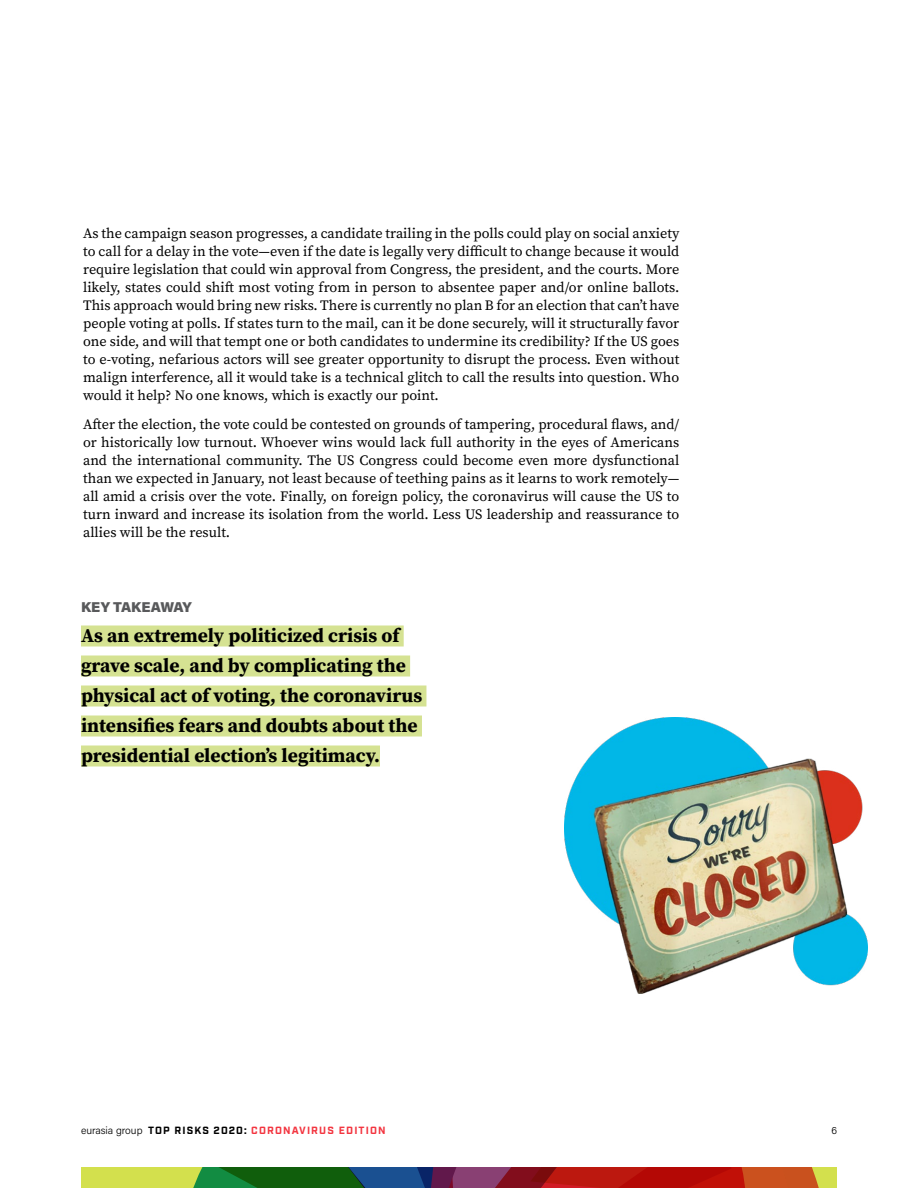
<style>
.page{position:relative;width:918px;height:1188px;background:#fff}
.page>*{position:absolute;margin:0;border:0;box-sizing:border-box;transform-origin:0 0}
.t1{font:700 19.5px/30px "Source Serif Pro";color:#000}
.t2{font:14.25px/18px "Source Serif Pro";color:#000;text-align:justify}
.t3{font:900 14.25px "Acumin Pro";letter-spacing:-.005em;color:#58595b}
.t4{font:700 10.5px "Industry";letter-spacing:.11em;color:#f33540}
.t5{font:300 10.5px "Acumin Pro";color:#000}
.s1{font-family:"Acumin Pro";font-weight:300;color:#000}
.s2{color:#000}
</style>
<div class="page">
<svg style="left:81px;top:1167px;width:756px;height:21px;background:#835731"></svg>
<div style="left:81px;top:626px;width:323px;height:20px;background:#d5e292"></div>
<div style="left:81px;top:656px;width:329px;height:20px;background:#d5e292"></div>
<div style="left:81px;top:686px;width:345px;height:20px;background:#d5e292"></div>
<div style="left:81px;top:716px;width:341px;height:20px;background:#d5e292"></div>
<div style="left:81px;top:746px;width:299px;height:20px;background:#d5e292"></div>
<img style="left:564px;top:717px;width:303px;height:277px">
<p class="t2" style="left:83px;top:225px;width:598px">As the campaign season progresses, a candidate trailing in the polls could play on social anxiety to call for a delay in the vote—even if the date is legally very difficult to change because it would require legislation that could win approval from Congress, the president, and the courts. More likely, states could shift most voting from in person to absentee paper and/or online ballots.<br>This approach would bring new risks. There is currently no plan B for an election that can’t have people voting at polls. If states turn to the mail, can it be done securely, will it structurally favor one side, and will that tempt one or both candidates to undermine its credibility? If the US goes to e-voting, nefarious actors will see greater opportunity to disrupt the process. Even without malign interference, all it would take is a technical glitch to call the results into question. Who would it help? No one knows, which is exactly our point.</p>
<p class="t2" style="left:83px;top:415px;width:598px">After the election, the vote could be contested on grounds of tampering, procedural flaws, and/ or historically low turnout. Whoever wins would lack full authority in the eyes of Americans and the international community. The US Congress could become even more dysfunctional than we expected in January, not least because of teething pains as it learns to work remotely— all amid a crisis over the vote. Finally, on foreign policy, the coronavirus will cause the US to turn inward and increase its isolation from the world. Less US leadership and reassurance to allies will be the result.</p>
<p class="t3" style="left:81px;top:597px;width:112px">KEY TAKEAWAY</p>
<h1 class="t1" style="left:81px;top:620px;width:343px">As an extremely politicized crisis of grave scale, and by complicating the physical act of voting, the coronavirus intensifies fears and doubts about the presidential election’s legitimacy.</h1>
<p class="t4" style="left:81px;top:1124px;width:306px"><span class="s1">eurasia group</span> <span class="s2">TOP RISKS 2020:</span> CORONAVIRUS EDITION</p>
<p class="t5" style="left:831px;top:1123px;width:7px">6</p>
</div>
